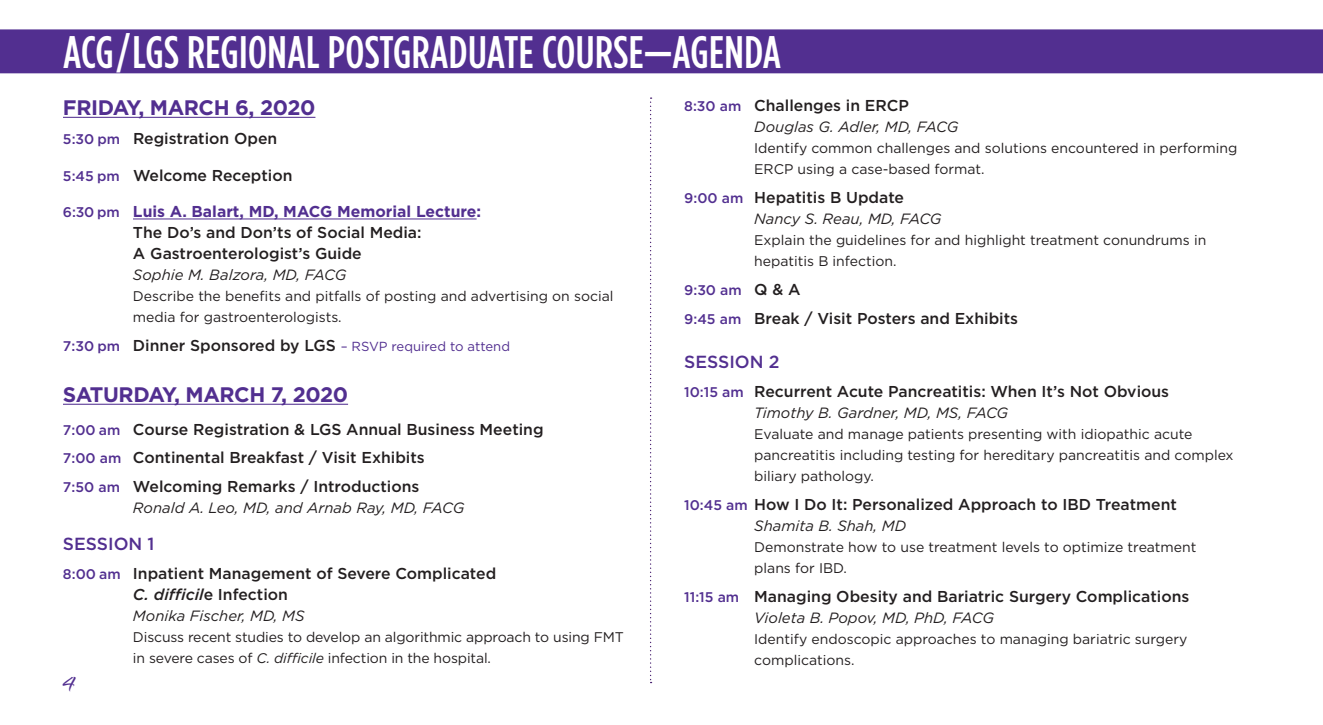
<style>
.page{position:relative;width:1323px;height:725px;background:#fff}
.page>*{position:absolute;margin:0;border:0;box-sizing:border-box;transform-origin:0 0}
.t1{font:500 45.5px "Gotham Condensed";letter-spacing:.01em;color:#fff}
.t2{font:28px "The Nauti Gal ROB";color:#522f90}
.t3{font:700 21px "Gotham";letter-spacing:-.02em;color:#522f90}
.t4{font:500 17.5px "Gotham";color:#522f90}
.t5{font:500 15.75px/21px "Gotham";color:#231f20}
.t6{font:italic 14.88px "Gotham";color:#231f20}
.t7{font:14px/21px "Gotham";color:#231f20}
.t8{font:500 14px "Gotham";color:#522f90}
.t9{font:13.12px "Gotham";color:#522f90}
.s1{font-size:14px;color:#522f90}
.s2{font-weight:700;color:#522f90}
.s3{font-weight:500;font-size:14px}
.s4{font-weight:500;font-size:15.75px;color:#231f20}
.s5{font-style:italic}
.s6{font-size:15.75px;color:#231f20}
</style>
<div class="page">
<hr style="left:63px;top:117px;width:252px;height:1px;background:#522f90">
<hr style="left:133px;top:218px;width:344px;height:1px;background:#522f90">
<hr style="left:63px;top:403px;width:285px;height:1px;background:#522f90">
<svg style="left:650px;top:97px;width:2px;height:586px"></svg>
<div style="left:0;top:29px;width:1323px;height:44px;background:#522f90"></div>
<p class="t1" style="left:63px;top:26px;width:720px">ACG/LGS REGIONAL POSTGRADUATE COURSE—AGENDA</p>
<p class="t3" style="left:63px;top:94px;width:254px">FRIDAY, MARCH 6, 2020</p>
<p class="t5" style="left:63px;top:127px;width:216px"><span class="s1">5:30 pm</span> Registration Open</p>
<p class="t5" style="left:63px;top:164px;width:231px"><span class="s1">5:45 pm</span> Welcome Reception</p>
<p class="t5" style="left:133px;top:201px;width:350px;text-indent:-70px"><span class="s1">6:30 pm</span> <span class="s2">Luis A. Balart, MD, MACG Memorial Lecture:<br></span>The Do’s and Don’ts of Social Media:<br>A Gastroenterologist’s Guide</p>
<p class="t6" style="left:133px;top:265px;width:215px">Sophie M. Balzora, MD, FACG</p>
<p class="t7" style="left:133px;top:285px;width:482px">Describe the benefits and pitfalls of posting and advertising on social media for gastroenterologists.</p>
<p class="t9" style="left:63px;top:338px;width:449px"><span class="s3">7:30 pm</span> <span class="s4">Dinner Sponsored by LGS</span> – RSVP required to attend</p>
<p class="t3" style="left:63px;top:381px;width:287px">SATURDAY, MARCH 7, 2020</p>
<p class="t5" style="left:63px;top:418px;width:482px"><span class="s1">7:00 am</span> Course Registration &amp; LGS Annual Business Meeting</p>
<p class="t5" style="left:63px;top:447px;width:363px"><span class="s1">7:00 am</span> Continental Breakfast / Visit Exhibits</p>
<p class="t5" style="left:63px;top:476px;width:358px"><span class="s1">7:50 am</span> Welcoming Remarks / Introductions</p>
<p class="t6" style="left:133px;top:498px;width:333px">Ronald A. Leo, MD, and Arnab Ray, MD, FACG</p>
<p class="t4" style="left:63px;top:532px;width:93px">SESSION 1</p>
<p class="t5" style="left:133px;top:562px;width:365px;text-indent:-70px"><span class="s1">8:00 am</span> Inpatient Management of Severe Complicated<br><span class="s5">C. difficil</span>e Infection</p>
<p class="t6" style="left:133px;top:606px;width:173px">Monika Fischer, MD, MS</p>
<p class="t7" style="left:133px;top:626px;width:492px">Discuss recent studies to develop an algorithmic approach to using FMT in severe cases of <span class="s5">C. difficile</span> infection in the hospital.</p>
<h2 class="t2" style="left:62px;top:667px;width:13px">4</h2>
<p class="t5" style="left:684px;top:95px;width:226px"><span class="s1">8:30 am</span> Challenges in ERCP</p>
<p class="t6" style="left:754px;top:117px;width:206px">Douglas G. Adler, MD, FACG</p>
<p class="t7" style="left:754px;top:137px;width:485px">Identify common challenges and solutions encountered in performing<br>ERCP using a case-based format.</p>
<p class="t5" style="left:684px;top:187px;width:221px"><span class="s1">9:00 am</span> Hepatitis B Update</p>
<p class="t6" style="left:754px;top:209px;width:189px">Nancy S. Reau, MD, FACG</p>
<p class="t7" style="left:754px;top:229px;width:454px">Explain the guidelines for and highlight treatment conundrums in hepatitis B infection.</p>
<p class="t8" style="left:684px;top:281px;width:118px">9:30 am <span class="s6">Q &amp; A</span></p>
<p class="t5" style="left:684px;top:307px;width:335px"><span class="s1">9:45 am</span> Break / Visit Posters and Exhibits</p>
<p class="t4" style="left:684px;top:351px;width:97px">SESSION 2</p>
<p class="t5" style="left:684px;top:381px;width:486px"><span class="s1">10:15 am</span> Recurrent Acute Pancreatitis: When It’s Not Obvious</p>
<p class="t6" style="left:754px;top:403px;width:255px">Timothy B. Gardner, MD, MS, FACG</p>
<p class="t7" style="left:754px;top:423px;width:481px">Evaluate and manage patients presenting with idiopathic acute pancreatitis including testing for hereditary pancreatitis and complex biliary pathology.</p>
<p class="t5" style="left:684px;top:494px;width:494px"><span class="s1">10:45 am</span> How I Do It: Personalized Approach to IBD Treatment</p>
<p class="t6" style="left:754px;top:516px;width:154px">Shamita B. Shah, MD</p>
<p class="t7" style="left:754px;top:536px;width:444px">Demonstrate how to use treatment levels to optimize treatment plans for IBD.</p>
<p class="t5" style="left:684px;top:586px;width:507px"><span class="s1">11:15 am</span> Managing Obesity and Bariatric Surgery Complications</p>
<p class="t6" style="left:754px;top:608px;width:241px">Violeta B. Popov, MD, PhD, FACG</p>
<p class="t7" style="left:754px;top:628px;width:435px">Identify endoscopic approaches to managing bariatric surgery complications.</p>
</div>
